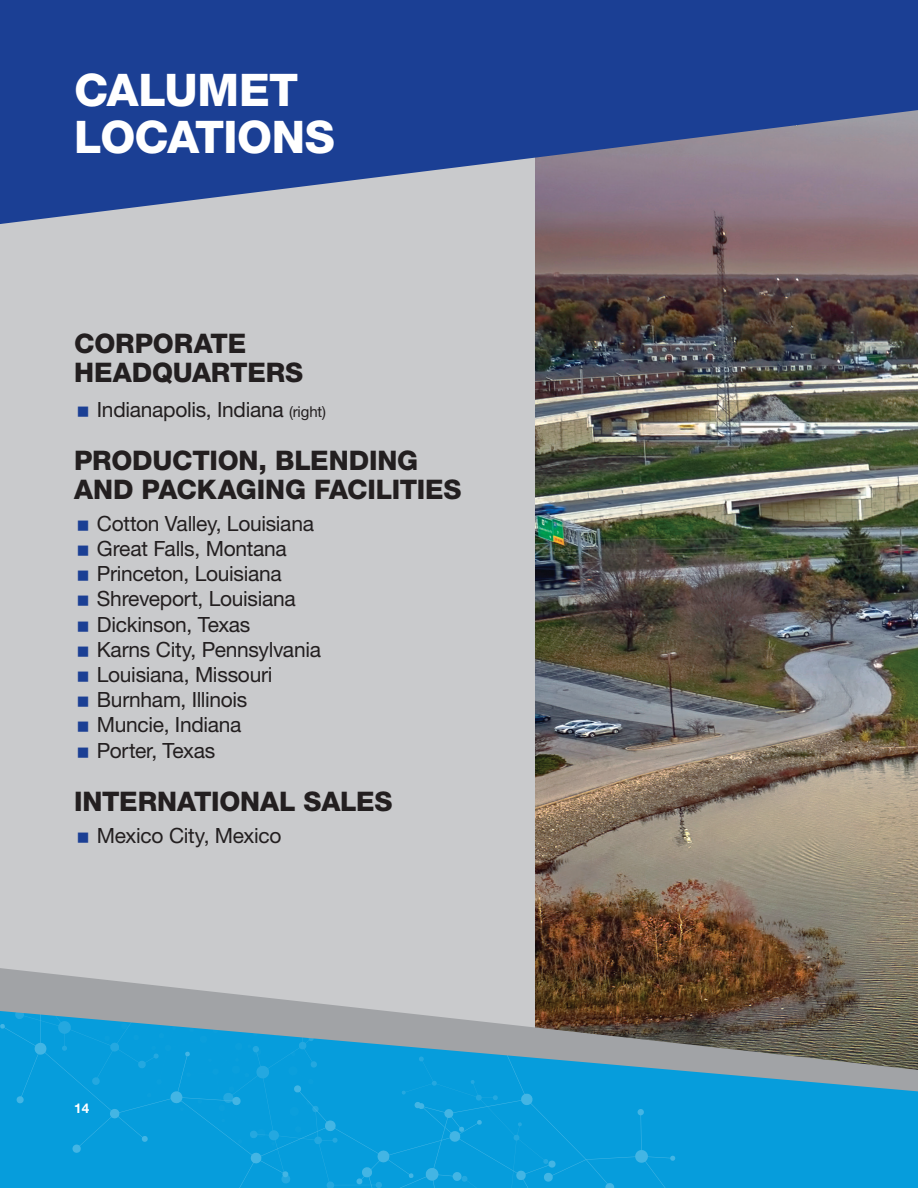
<style>
.page{position:relative;width:918px;height:1188px;background:#fff}
.page>*{position:absolute;margin:0;border:0;box-sizing:border-box;transform-origin:0 0}
.t1{font:800 45px/46.5px "Helvetica Neue LT Std";letter-spacing:-.015em;color:#fff}
.t2{font:800 27px/28.5px "Helvetica Neue LT Std";letter-spacing:-.005em;color:#231f20}
.t3{font:21px/25.2px "Helvetica Neue LT Std";letter-spacing:-.015em;color:#231f20}
.t4{font:700 13.5px "Helvetica Neue LT Std";color:#fff}
.s1{font-size:15px}
</style>
<div class="page">
<div style="left:0;top:139px;width:586px;height:975px;background:#c9cacc"></div>
<img style="left:536px;top:224px;width:382px;height:744px">
<svg style="left:0;top:0;width:918px;height:224px;background:#3c5597"></svg>
<div style="left:557px;top:1091px;width:328px;height:97px;background:#069ddc"></div>
<div style="left:0;top:1091px;width:557px;height:97px;background:#069ddc"></div>
<svg style="left:0;top:968px;width:918px;height:123px;background:#628f9f"></svg>
<h1 class="t1" style="left:74px;top:67px;width:262px">CALUMET<br>LOCATIONS</h1>
<p class="t2" style="left:74px;top:329px;width:231px">CORPORATE<br>HEADQUARTERS</p>
<p class="t3" style="left:97px;top:396px;width:231px">Indianapolis, Indiana <span class="s1">(right)</span></p>
<p class="t2" style="left:74px;top:447px;width:389px">PRODUCTION, BLENDING<br>AND PACKAGING FACILITIES</p>
<p class="t3" style="left:97px;top:511px;width:226px">Cotton Valley, Louisiana<br>Great Falls, Montana<br>Princeton, Louisiana<br>Shreveport, Louisiana<br>Dickinson, Texas<br>Karns City, Pennsylvania<br>Louisiana, Missouri<br>Burnham, Illinois<br>Muncie, Indiana<br>Porter, Texas</p>
<p class="t2" style="left:74px;top:787px;width:320px">INTERNATIONAL SALES</p>
<p class="t3" style="left:97px;top:823px;width:186px">Mexico City, Mexico</p>
<p class="t4" style="left:74px;top:1100px;width:17px">14</p>
</div>
